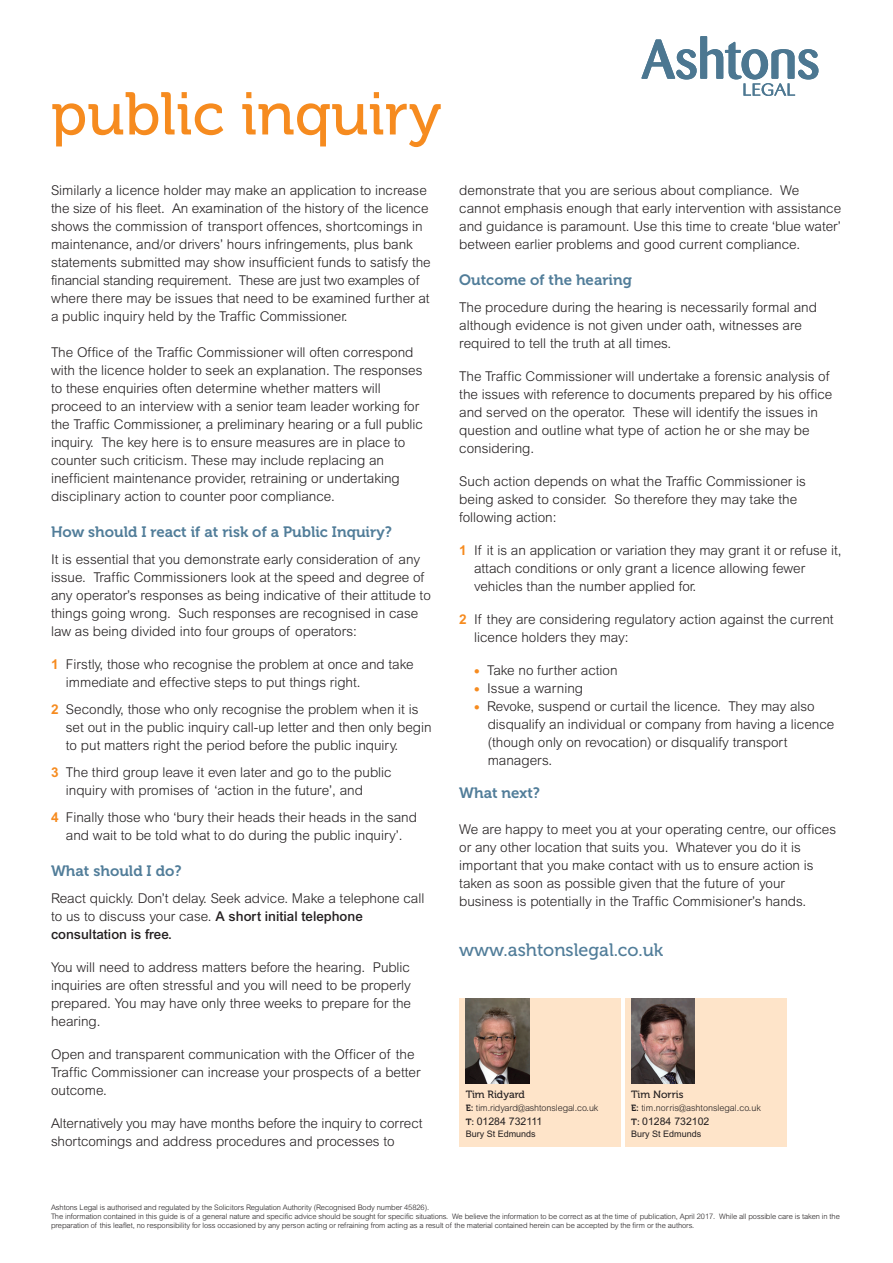
<style>
.page{position:relative;width:893px;height:1263px;background:#fff}
.page>*{position:absolute;margin:0;border:0;box-sizing:border-box;transform-origin:0 0}
.t1{font:60px "Museo 500";color:#f68b1f}
.t2{font:18px "Museo 500";color:#517d99}
.t3{font:15px "Museo 700";color:#517d99}
.t4{font:300 13.5px/18px "Arial";color:#231f20}
.t5{font:10.5px "Arial";color:#231f20}
.t6{font:10.5px "Museo 500";color:#231f20}
.t7{font:300 9px "Arial";letter-spacing:-.01em;color:#231f20}
.t8{font:9px "Arial";color:#231f20}
.t9{font:300 7.5px/9px "Arial";letter-spacing:-.01em;color:#231f20}
.s1{font-weight:700;color:#f68b1f}
.s2{font-weight:500}
.s3{color:#f68b1f}
.s4{font-family:"Museo 700";font-weight:400}
.s5{font-family:"Museo 700";font-size:9px}
</style>
<div class="page">
<svg style="left:641px;top:36px;width:177px;height:60px"></svg>
<div style="left:625px;top:998px;width:161px;height:149px;background:#fee4c9"></div>
<img style="left:631px;top:998px;width:64px;height:85px">
<div style="left:459px;top:998px;width:162px;height:149px;background:#fee4c9"></div>
<img style="left:466px;top:999px;width:63px;height:84px">
<h1 class="t1" style="left:51px;top:92px;width:392px">public inquiry</h1>
<p class="t4" style="left:51px;top:183px;width:381px">Similarly a licence holder may make an application to increase the size of his fleet. An examination of the history of the licence shows the commission of transport offences, shortcomings in maintenance, and/or drivers’ hours infringements, plus bank statements submitted may show insufficient funds to satisfy the financial standing requirement. These are just two examples of where there may be issues that need to be examined further at a public inquiry held by the Traffic Commissioner.</p>
<p class="t4" style="left:51px;top:345px;width:374px">The Office of the Traffic Commissioner will often correspond with the licence holder to seek an explanation. The responses to these enquiries often determine whether matters will proceed to an interview with a senior team leader working for the Traffic Commissioner, a preliminary hearing or a full public inquiry. The key here is to ensure measures are in place to counter such criticism. These may include replacing an inefficient maintenance provider, retraining or undertaking disciplinary action to counter poor compliance.</p>
<p class="t3" style="left:51px;top:527px;width:342px">How should I react if at risk of a Public Inquiry?</p>
<p class="t4" style="left:51px;top:552px;width:381px">It is essential that you demonstrate early consideration of any issue. Traffic Commissioners look at the speed and degree of any operator’s responses as being indicative of their attitude to things going wrong. Such responses are recognised in case law as being divided into four groups of operators:</p>
<p class="t4" style="left:66px;top:657px;width:349px;text-indent:-15px"><span class="s1">1</span> Firstly, those who recognise the problem at once and take immediate and effective steps to put things right.</p>
<p class="t4" style="left:66px;top:702px;width:367px;text-indent:-15px"><span class="s1">2</span> Secondly, those who only recognise the problem when it is set out in the public inquiry call-up letter and then only begin to put matters right the period before the public inquiry.</p>
<p class="t4" style="left:66px;top:765px;width:327px;text-indent:-15px"><span class="s1">3</span> The third group leave it even later and go to the public inquiry with promises of ‘action in the future’, and</p>
<p class="t4" style="left:51px;top:810px;width:367px;text-align:center"><span class="s1">4</span> Finally those who ‘bury their heads their heads in the sand and wait to be told what to do during the public inquiry’.</p>
<p class="t3" style="left:51px;top:866px;width:132px">What should I do?</p>
<p class="t4" style="left:51px;top:891px;width:375px">React quickly. Don’t delay. Seek advice. Make a telephone call to us to discuss your case. <span class="s2">A short initial telephone consultation is free.</span></p>
<p class="t4" style="left:51px;top:960px;width:362px;text-align:justify">You will need to address matters before the hearing. Public inquiries are often stressful and you will need to be properly prepared. You may have only three weeks to prepare for the hearing.</p>
<p class="t4" style="left:51px;top:1047px;width:371px">Open and transparent communication with the Officer of the<br>Traffic Commissioner can increase your prospects of a better outcome.</p>
<p class="t4" style="left:51px;top:1116px;width:373px">Alternatively you may have months before the inquiry to correct shortcomings and address procedures and processes to</p>
<p class="t4" style="left:459px;top:183px;width:384px">demonstrate that you are serious about compliance. We cannot emphasis enough that early intervention with assistance and guidance is paramount. Use this time to create ‘blue water’ between earlier problems and good current compliance.</p>
<p class="t3" style="left:459px;top:275px;width:174px">Outcome of the hearing</p>
<p class="t4" style="left:459px;top:300px;width:359px">The procedure during the hearing is necessarily formal and although evidence is not given under oath, witnesses are required to tell the truth at all times.</p>
<p class="t4" style="left:459px;top:369px;width:375px">The Traffic Commissioner will undertake a forensic analysis of the issues with reference to documents prepared by his office and served on the operator. These will identify the issues in question and outline what type of action he or she may be considering.</p>
<p class="t4" style="left:459px;top:474px;width:348px">Such action depends on what the Traffic Commissioner is being asked to consider. So therefore they may take the following action:</p>
<p class="t4" style="left:474px;top:543px;width:369px;text-indent:-15px"><span class="s1">1</span> If it is an application or variation they may grant it or refuse it, attach conditions or only grant a licence allowing fewer vehicles than the number applied for.</p>
<p class="t4" style="left:474px;top:612px;width:361px;text-indent:-15px"><span class="s1">2</span> If they are considering regulatory action against the current licence holders they may:</p>
<p class="t4" style="left:474px;top:663px;width:145px"><span class="s3">●</span> Take no further action</p>
<p class="t4" style="left:474px;top:681px;width:110px"><span class="s3">●</span> Issue a warning</p>
<p class="t4" style="left:488px;top:699px;width:348px;text-indent:-14px"><span class="s3">●</span> Revoke, suspend or curtail the licence. They may also disqualify an individual or company from having a licence (though only on revocation) or disqualify transport managers.</p>
<p class="t3" style="left:459px;top:788px;width:82px">What next?</p>
<p class="t4" style="left:459px;top:822px;width:378px">We are happy to meet you at your operating centre, our offices or any other location that suits you. Whatever you do it is important that you make contact with us to ensure action is taken as soon as possible given that the future of your business is potentially in the Traffic Commisioner’s hands.</p>
<h2 class="t2" style="left:459px;top:943px;width:206px">www.ashtonslegal.co.uk</h2>
<p class="t6" style="left:466px;top:1090px;width:61px">Tim Ridyard</p>
<p class="t7" style="left:466px;top:1105px;width:134px"><span class="s4">E:</span> tim.ridyard@ashtonslegal.co.uk</p>
<p class="t5" style="left:466px;top:1115px;width:78px"><span class="s5">T:</span> 01284 732111</p>
<p class="t8" style="left:466px;top:1128px;width:72px">Bury St Edmunds</p>
<p class="t6" style="left:631px;top:1090px;width:54px">Tim Norris</p>
<p class="t7" style="left:631px;top:1105px;width:131px"><span class="s4">E:</span> tim.norris@ashtonslegal.co.uk</p>
<p class="t5" style="left:631px;top:1115px;width:80px"><span class="s5">T:</span> 01284 732102</p>
<p class="t8" style="left:631px;top:1128px;width:72px">Bury St Edmunds</p>
<p class="t9" style="left:51px;top:1203px;width:790px">Ashtons Legal is authorised and regulated by the Solicitors Regulation Authority (Recognised Body number 45826).<br>The information contained in this guide is of a general nature and specific advice should be sought for specific situations. We believe the information to be correct as at the time of publication, April 2017. While all possible care is taken in the preparation of this leaflet, no responsibility for loss occasioned by any person acting or refraining from acting as a result of the material contained herein can be accepted by the firm or the authors.</p>
</div>
